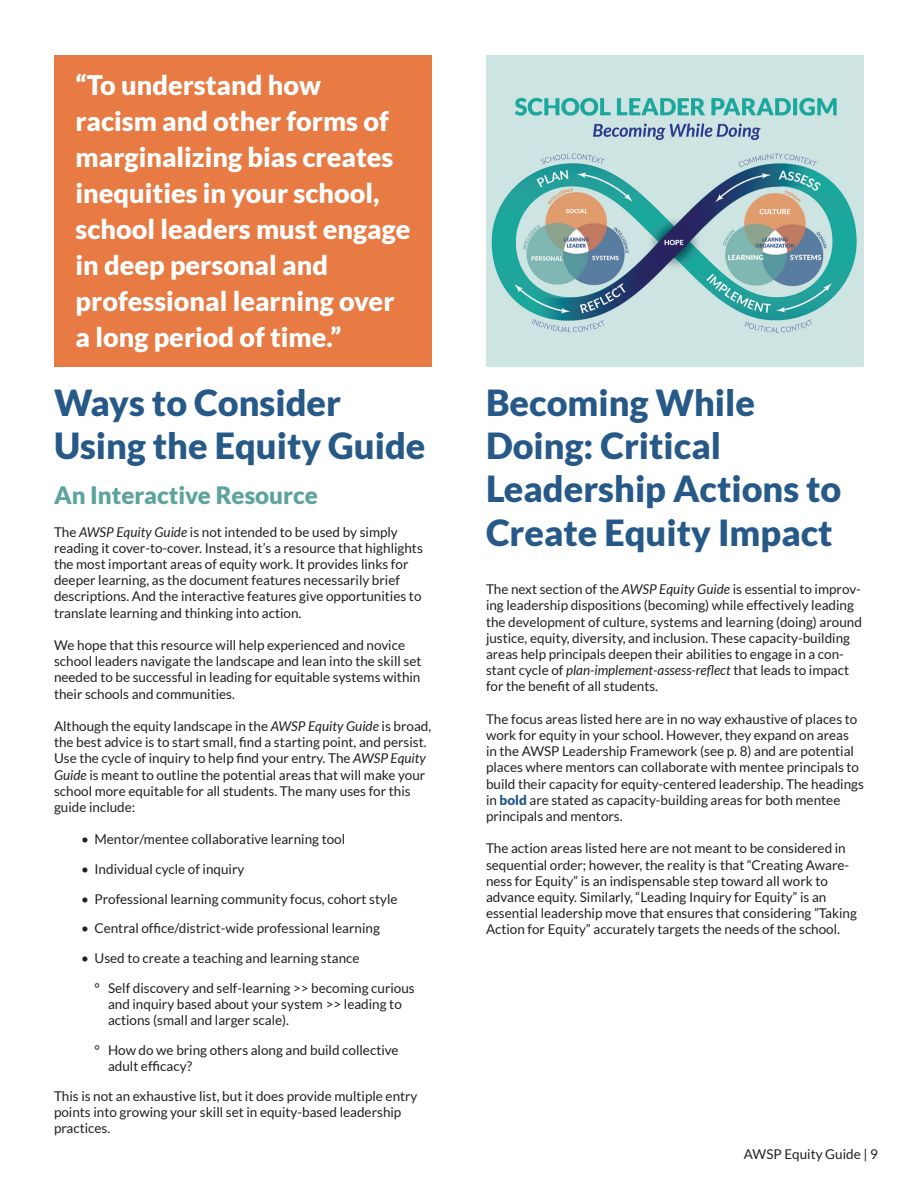
<style>
.page{position:relative;width:918px;height:1188px;background:#fff}
.page>*{position:absolute;margin:0;border:0;box-sizing:border-box;transform-origin:0 0}
.t1{font:900 36px/43.2px "Lato";color:#265988}
.pull_quote{font:900 27px/36px "Lato";color:#fff}
.Subhead{font:900 24px "Lato";color:#5ba39b}
.Body_Text{font:13.5px/16.2px "Lato";color:#231f20}
.s1{font-style:italic}
.s2{font-weight:900;color:#265988}
</style>
<div class="page">
<div style="left:54px;top:56px;width:378px;height:311px;background:#e87a43"></div>
<div style="left:486px;top:56px;width:378px;height:311px;background:#cde5e3"></div>
<img style="left:491px;top:97px;width:366px;height:236px">
<p class="pull_quote" style="left:76px;top:66px;width:247px">“To understand how</p>
<p class="pull_quote" style="left:76px;top:102px;width:337px">racism and other forms of marginalizing bias creates inequities in your school, school leaders must engage in deep personal and</p>
<p class="pull_quote" style="left:76px;top:282px;width:320px">professional learning over</p>
<p class="pull_quote" style="left:76px;top:318px;width:267px">a long period of time.”</p>
<p class="t1" style="left:54px;top:380px;width:289px">Ways to Consider</p>
<p class="t1" style="left:54px;top:424px;width:373px">Using the Equity Guide</p>
<p class="Subhead" style="left:54px;top:481px;width:265px">An Interactive Resource</p>
<p class="Body_Text" style="left:54px;top:524px;width:370px">The <span class="s1">AWSP Equity Guide</span> is not intended to be used by simply reading it cover-to-cover. Instead, it’s a resource that highlights the most important areas of equity work. It provides links for deeper learning, as the document features necessarily brief descriptions. And the interactive features give opportunities to translate learning and thinking into action.</p>
<p class="Body_Text" style="left:54px;top:637px;width:369px">We hope that this resource will help experienced and novice school leaders navigate the landscape and lean into the skill set needed to be successful in leading for equitable systems within their schools and communities.</p>
<p class="Body_Text" style="left:54px;top:718px;width:379px">Although the equity landscape in the <span class="s1">AWSP Equity Guide</span> is broad, the best advice is to start small, find a starting point, and persist.<br>Use the cycle of inquiry to help find your entry. The <span class="s1">AWSP Equity Guide</span> is meant to outline the potential areas that will make your school more equitable for all students. The many uses for this guide include:</p>
<p class="Body_Text" style="left:81px;top:831px;width:266px">• Mentor/mentee collaborative learning tool</p>
<p class="Body_Text" style="left:81px;top:861px;width:165px">• Individual cycle of inquiry</p>
<p class="Body_Text" style="left:81px;top:891px;width:318px">• Professional learning community focus, cohort style</p>
<p class="Body_Text" style="left:81px;top:920px;width:300px">• Central office/district-wide professional learning</p>
<p class="Body_Text" style="left:81px;top:950px;width:280px">• Used to create a teaching and learning stance</p>
<p class="Body_Text" style="left:108px;top:980px;width:308px;text-indent:-14px">° Self discovery and self-learning &gt;&gt; becoming curious and inquiry based about your system &gt;&gt; leading to actions (small and larger scale).</p>
<p class="Body_Text" style="left:108px;top:1042px;width:292px;text-indent:-14px">° How do we bring others along and build collective adult efficacy?</p>
<p class="Body_Text" style="left:54px;top:1088px;width:365px">This is not an exhaustive list, but it does provide multiple entry points into growing your skill set in equity-based leadership practices.</p>
<p class="t1" style="left:486px;top:380px;width:271px">Becoming While</p>
<p class="t1" style="left:486px;top:424px;width:357px">Doing: Critical<br>Leadership Actions to<br>Create Equity Impact</p>
<p class="Body_Text" style="left:486px;top:581px;width:377px">The next section of the <span class="s1">AWSP Equity Guide</span> is essential to improv&shy;ing leadership dispositions (becoming) while effectively leading the development of culture, systems and learning (doing) around justice, equity, diversity, and inclusion. These capacity-building areas help principals deepen their abilities to engage in a con&shy;stant cycle of <span class="s1">plan-implement-assess-reflect</span> that leads to impact for the benefit of all students.</p>
<p class="Body_Text" style="left:486px;top:711px;width:379px">The focus areas listed here are in no way exhaustive of places to work for equity in your school. However, they expand on areas<br>in the AWSP Leadership Framework (see p. 8) and are potential places where mentors can collaborate with mentee principals to build their capacity for equity-centered leadership. The headings in <span class="s2">bold</span> are stated as capacity-building areas for both mentee principals and mentors.</p>
<p class="Body_Text" style="left:486px;top:840px;width:373px">The action areas listed here are not meant to be considered in sequential order; however, the reality is that “Creating Aware&shy;ness for Equity” is an indispensable step toward all work to advance equity. Similarly, “Leading Inquiry for Equity” is an essential leadership move that ensures that considering ”Taking Action for Equity” accurately targets the needs of the school.</p>
<p class="Body_Text" style="left:744px;top:1146px;width:135px">AWSP Equity Guide | 9</p>
</div>
